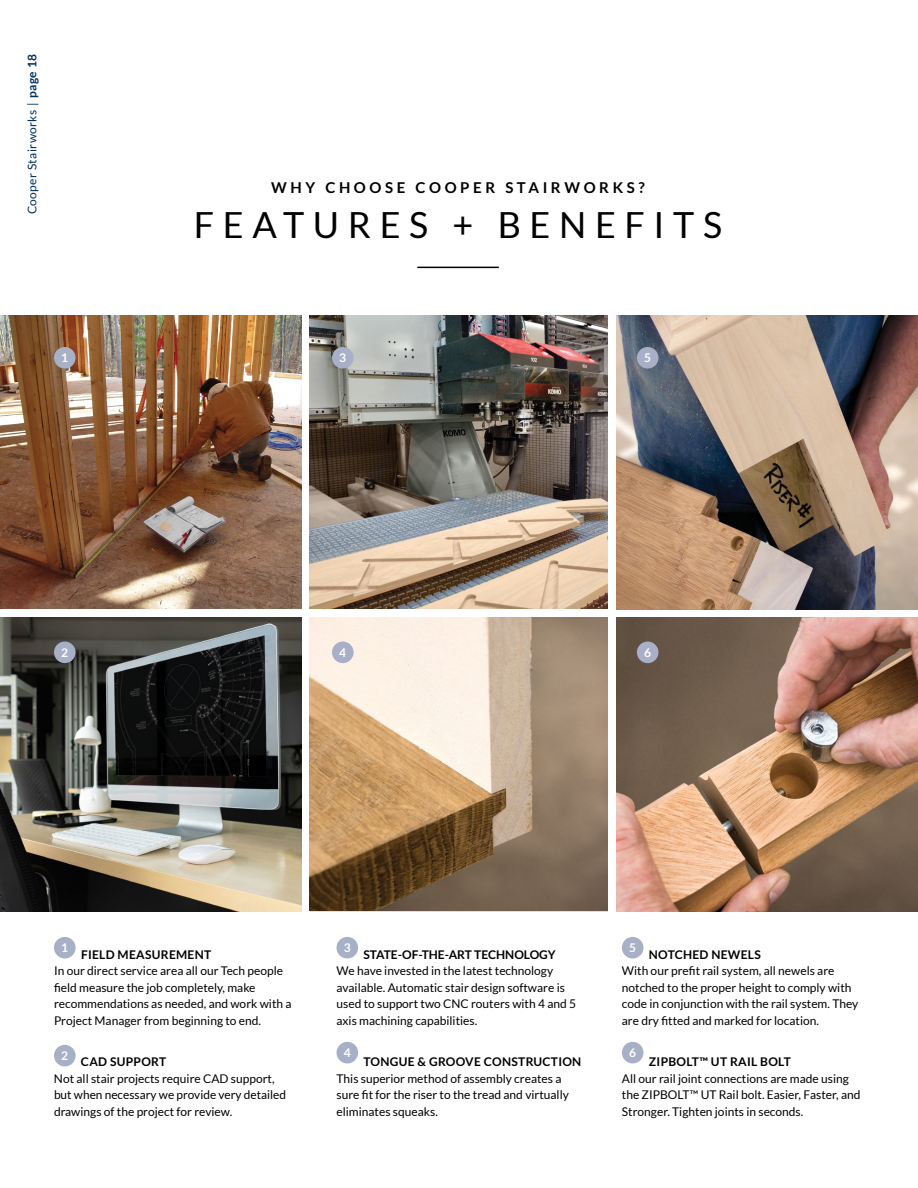
<style>
.page{position:relative;width:918px;height:1188px;background:#fff}
.page>*{position:absolute;margin:0;border:0;box-sizing:border-box;transform-origin:0 0}
.t1{font:36px "Lato";letter-spacing:.24em;color:#000}
.t2{font:700 15px "Lato";letter-spacing:.24em;color:#000}
.t3{font:12px/16.5px "Lato";color:#000}
.t4{font:700 12px "Lato";letter-spacing:.025em;color:#000}
.t5{font:700 12px "Lato";color:#000}
.t6{font:12px "Lato";letter-spacing:.025em;color:#00305e}
.t7{font:700 12px "Lato";color:#fff}
.s1{font-weight:700}
</style>
<div class="page">
<hr style="left:417px;top:267px;width:82px;height:1px;background:#000">
<img style="left:0;top:617px;width:302px;height:294px">
<img style="left:616px;top:315px;width:302px;height:294px">
<img style="left:0;top:315px;width:302px;height:293px">
<img style="left:310px;top:315px;width:298px;height:293px">
<img style="left:310px;top:618px;width:298px;height:293px">
<img style="left:616px;top:617px;width:302px;height:294px">
<div style="left:54px;top:937px;width:22px;height:21px;background:#a7b0c7;border-radius:50%"></div>
<div style="left:54px;top:1045px;width:22px;height:21px;background:#a7b0c7;border-radius:50%"></div>
<div style="left:337px;top:937px;width:21px;height:21px;background:#a7b0c7;border-radius:50%"></div>
<div style="left:337px;top:1042px;width:21px;height:21px;background:#a7b0c7;border-radius:50%"></div>
<div style="left:622px;top:937px;width:21px;height:21px;background:#a7b0c7;border-radius:50%"></div>
<div style="left:622px;top:1042px;width:21px;height:21px;background:#a7b0c7;border-radius:50%"></div>
<div style="left:54px;top:347px;width:22px;height:22px;background:#a7b0c7;border-radius:50%"></div>
<div style="left:54px;top:642px;width:22px;height:21px;background:#a7b0c7;border-radius:50%"></div>
<div style="left:332px;top:347px;width:22px;height:22px;background:#a7b0c7;border-radius:50%"></div>
<div style="left:332px;top:642px;width:22px;height:21px;background:#a7b0c7;border-radius:50%"></div>
<div style="left:637px;top:347px;width:21px;height:22px;background:#a7b0c7;border-radius:50%"></div>
<div style="left:637px;top:642px;width:21px;height:21px;background:#a7b0c7;border-radius:50%"></div>
<p class="t6" style="left:26px;top:214px;width:162px;rotate:-90deg">Cooper Stairworks | <span class="s1">page 18</span></p>
<p class="t7" style="left:61px;top:351px;width:8px">1</p>
<p class="t7" style="left:61px;top:645px;width:8px">2</p>
<p class="t2" style="left:271px;top:179px;width:375px">WHY CHOOSE COOPER STAIRWORKS?</p>
<h1 class="t1" style="left:194px;top:205px;width:530px">FEATURES + BENEFITS</h1>
<p class="t7" style="left:339px;top:351px;width:8px">3</p>
<p class="t7" style="left:339px;top:645px;width:8px">4</p>
<p class="t7" style="left:644px;top:351px;width:8px">5</p>
<p class="t7" style="left:644px;top:645px;width:8px">6</p>
<p class="t7" style="left:61px;top:941px;width:8px">1</p>
<p class="t4" style="left:81px;top:948px;width:132px">FIELD MEASUREMENT</p>
<p class="t3" style="left:54px;top:963px;width:239px">In our direct service area all our Tech people field measure the job completely, make recommendations as needed, and work with a Project Manager from beginning to end.</p>
<p class="t7" style="left:344px;top:941px;width:8px">3</p>
<p class="t5" style="left:364px;top:948px;width:194px">STATE-OF-THE-ART TECHNOLOGY</p>
<p class="t3" style="left:337px;top:963px;width:241px">We have invested in the latest technology available. Automatic stair design software is used to support two CNC routers with 4 and 5 axis machining capabilities.</p>
<p class="t7" style="left:629px;top:941px;width:8px">5</p>
<p class="t4" style="left:649px;top:948px;width:114px">NOTCHED NEWELS</p>
<p class="t3" style="left:622px;top:963px;width:238px">With our prefit rail system, all newels are notched to the proper height to comply with code in conjunction with the rail system. They are dry fitted and marked for location.</p>
<p class="t7" style="left:61px;top:1049px;width:8px">2</p>
<p class="t4" style="left:81px;top:1055px;width:87px">CAD SUPPORT</p>
<p class="t3" style="left:54px;top:1070px;width:234px">Not all stair projects require CAD support, but when necessary we provide very detailed drawings of the project for review.</p>
<p class="t7" style="left:344px;top:1046px;width:8px">4</p>
<p class="t4" style="left:364px;top:1055px;width:219px">TONGUE &amp; GROOVE CONSTRUCTION</p>
<p class="t3" style="left:337px;top:1070px;width:234px">This superior method of assembly creates a sure fit for the riser to the tread and virtually eliminates squeaks.</p>
<p class="t7" style="left:629px;top:1046px;width:8px">6</p>
<p class="t4" style="left:649px;top:1055px;width:143px">ZIPBOLT™ UT RAIL BOLT</p>
<p class="t3" style="left:622px;top:1070px;width:240px">All our rail joint connections are made using the ZIPBOLT™ UT Rail bolt. Easier, Faster, and<br>Stronger. Tighten joints in seconds.</p>
</div>
